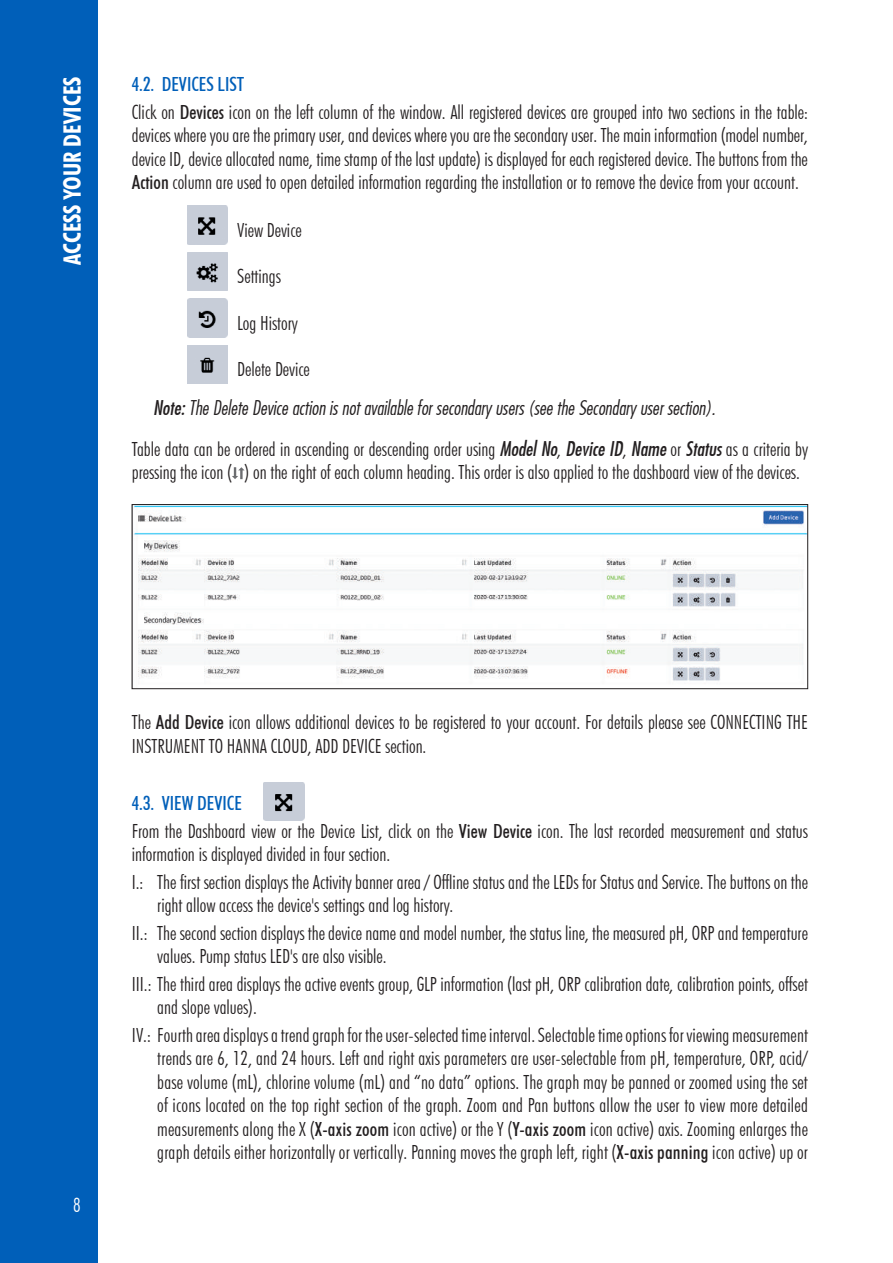
<style>
.page{position:relative;width:893px;height:1263px;background:#fff}
.page>*{position:absolute;margin:0;border:0;box-sizing:border-box;transform-origin:0 0}
.t1{font:700 condensed 24px "Futura BT";color:#fff}
.t2{font:300 condensed 19.5px/23.4px "Futura BT";color:#231f20}
.t3{font:19.5px "Futura Lt Cn BT Italic";color:#231f20}
.t4{font:300 condensed 19.5px "Futura BT";color:#fff}
.s1{font-weight:500;color:#005fb9}
.s2{font-weight:500}
.s3{font-family:"Futura Md Cn BT Italic"}
.s4{font-family:"Futura Md Cn BT Italic";font-weight:400;font-stretch:normal}
</style>
<div class="page">
<div style="left:0;top:0;width:98px;height:1263px;background:#005fb9"></div>
<img style="left:187px;top:206px;width:40px;height:38px">
<img style="left:187px;top:252px;width:40px;height:39px">
<img style="left:187px;top:299px;width:40px;height:38px">
<img style="left:187px;top:345px;width:40px;height:38px">
<svg style="left:232px;top:467px;width:13px;height:12px"></svg>
<img style="left:134px;top:506px;width:672px;height:175px">
<div style="left:132px;top:504px;width:676px;height:185px;border:1px solid #231f20"></div>
<img style="left:264px;top:782px;width:40px;height:39px">
<p class="t1" style="left:58px;top:265px;width:190px;rotate:-90deg">ACCESS YOUR DEVICES</p>
<p class="t2" style="left:132px;top:70px;width:678px;line-height:27.6px"><span class="s1">4.2. DEVICES LIST<br></span>Click on <span class="s2">Devices</span> icon on the left column of the window. All registered devices are grouped into two sections in the table:</p>
<p class="t2" style="left:132px;top:124px;width:678px;text-align:justify">devices where you are the primary user, and devices where you are the secondary user. The main information (model number, device ID, device allocated name, time stamp of the last update) is displayed for each registered device. The buttons from the <span class="s2">Action</span> column are used to open detailed information regarding the installation or to remove the device from your account.</p>
<p class="t2" style="left:237px;top:218px;width:66px">View Device</p>
<p class="t2" style="left:237px;top:264px;width:45px">Settings</p>
<p class="t2" style="left:237px;top:311px;width:62px">Log History</p>
<p class="t2" style="left:237px;top:357px;width:74px">Delete Device</p>
<p class="t3" style="left:153px;top:396px;width:564px"><span class="s3">Note:</span> The Delete Device action is not available for secondary users (see the Secondary user section).</p>
<p class="t2" style="left:132px;top:437px;width:678px">Table data can be ordered in ascending or descending order using <span class="s4">Model No</span>, <span class="s4">Device ID</span>, <span class="s4">Name</span> or <span class="s4">Status</span> as a criteria by pressing the icon ( ) on the right of each column heading. This order is also applied to the dashboard view of the devices.</p>
<p class="t2" style="left:132px;top:710px;width:678px">The <span class="s2">Add Device</span> icon allows additional devices to be registered to your account. For details please see CONNECTING THE<br>INSTRUMENT TO HANNA CLOUD, ADD DEVICE section.</p>
<p class="t4" style="left:73px;top:1193px;width:9px">8</p>
<p class="t2" style="left:132px;top:789px;width:678px;line-height:27.6px"><span class="s1">4.3. VIEW DEVICE<br></span>From the Dashboard view or the Device List, click on the <span class="s2">View Device</span> icon. The last recorded measurement and status</p>
<p class="t2" style="left:132px;top:840px;width:678px;line-height:27.6px">information is displayed divided in four section.<br>I.: The first section displays the Activity banner area / Offline status and the LEDs for Status and Service. The buttons on the</p>
<p class="t2" style="left:132px;top:891px;width:678px;line-height:27.6px;text-indent:26px">right allow access the device's settings and log history.<br>II.: The second section displays the device name and model number, the status line, the measured pH, ORP and temperature</p>
<p class="t2" style="left:132px;top:942px;width:678px;line-height:27.6px;text-indent:26px">values. Pump status LED's are also visible.<br>III.: The third area displays the active events group, GLP information (last pH, ORP calibration date, calibration points, offset</p>
<p class="t2" style="left:132px;top:993px;width:678px;line-height:27.6px;text-indent:26px">and slope values).<br>IV.: Fourth area displays a trend graph for the user-selected time interval. Selectable time options for viewing measurement</p>
<p class="t2" style="left:157px;top:1047px;width:652px;text-align:justify">trends are 6, 12, and 24 hours. Left and right axis parameters are user-selectable from pH, temperature, ORP, acid/ base volume (mL), chlorine volume (mL) and “no data” options. The graph may be panned or zoomed using the set of icons located on the top right section of the graph. Zoom and Pan buttons allow the user to view more detailed measurements along the X (<span class="s2">X-axis zoom</span> icon active) or the Y (<span class="s2">Y-axis zoom</span> icon active) axis. Zooming enlarges the graph details either horizontally or vertically. Panning moves the graph left, right (<span class="s2">X-axis panning</span> icon active) up or</p>
</div>
